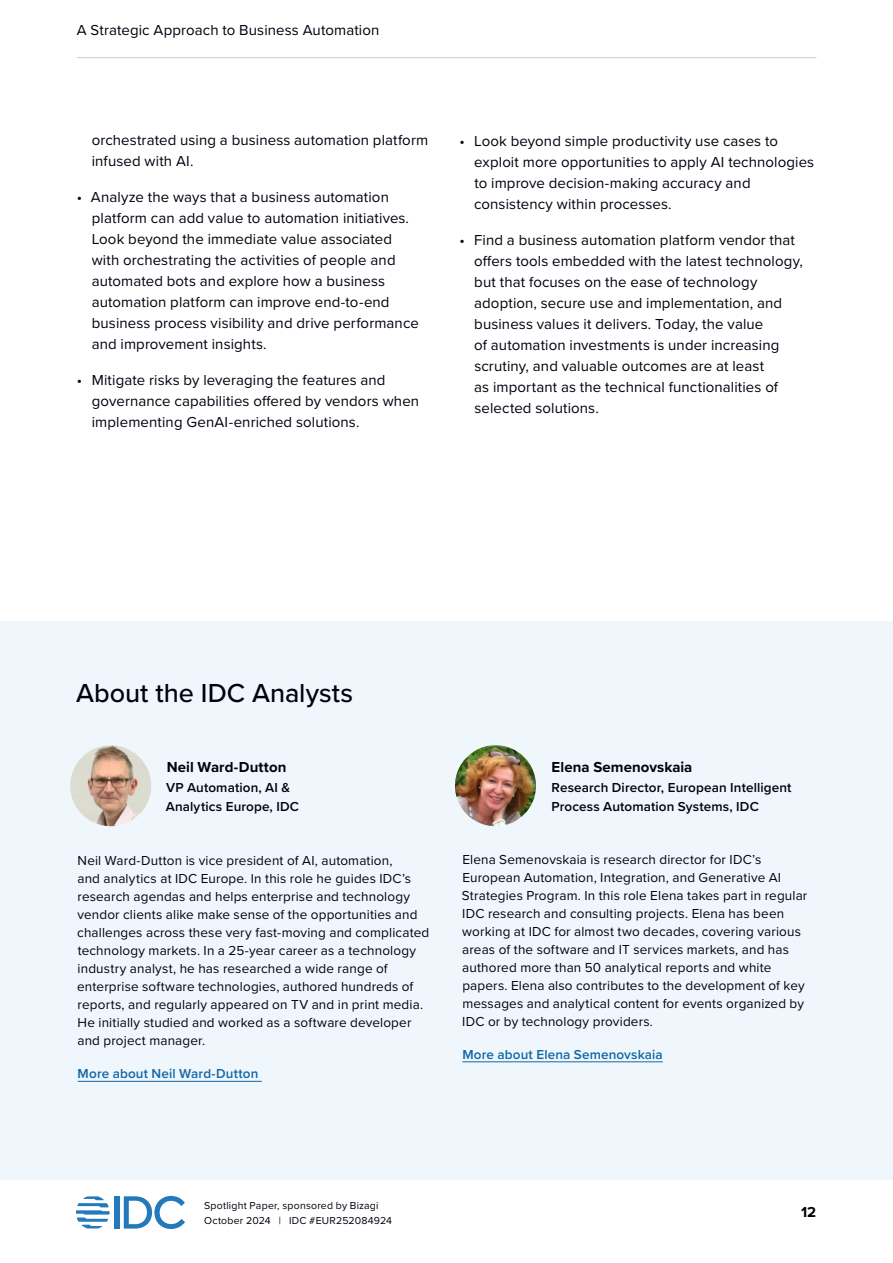
<style>
.page{position:relative;width:893px;height:1263px;background:#fff}
.page>*{position:absolute;margin:0;border:0;box-sizing:border-box;transform-origin:0 0}
.t1{font:500 27px "Proxima Nova";color:#01010f}
.t2{font:15px/21px "Proxima Nova";letter-spacing:.005em;color:#01010f}
.t3{font:700 15px "Proxima Nova";letter-spacing:.005em;color:#01010f}
.t4{font:700 15px "Proxima Nova";color:#000}
.t5{font:13.5px/18px "Proxima Nova";letter-spacing:.01em;color:#01010f}
.t6{font:600 13.5px/19.5px "Proxima Nova";letter-spacing:.01em;color:#01010f}
.t7{font:600 13.5px "Proxima Nova";letter-spacing:.01em;color:#1167a6}
.t8{font:10.5px/15px "Proxima Nova";letter-spacing:.02em;color:#01010f}
</style>
<div class="page">
<hr style="left:77px;top:57px;width:739px;height:1px;background:#ccc">
<div style="left:115px;top:1196px;width:5px;height:32px;background:#2279bc"></div>
<svg style="left:124px;top:1196px;width:60px;height:33px"></svg>
<svg style="left:76px;top:1196px;width:34px;height:32px"></svg>
<div style="left:0;top:621px;width:893px;height:559px;background:#eff7fc"></div>
<img style="left:70px;top:745px;width:81px;height:81px;border-radius:40px">
<img style="left:455px;top:745px;width:81px;height:81px;border-radius:40px">
<hr style="left:78px;top:1081px;width:184px;height:1px;background:#1167a6">
<hr style="left:462px;top:1061px;width:201px;height:1px;background:#1167a6">
<p class="t2" style="left:77px;top:18px;width:304px">A Strategic Approach to Business Automation</p>
<p class="t2" style="left:92px;top:129px;width:338px">orchestrated using a business automation platform infused with AI.</p>
<p class="t2" style="left:92px;top:186px;width:329px;text-indent:-15px">• Analyze the ways that a business automation platform can add value to automation initiatives.<br>Look beyond the immediate value associated with orchestrating the activities of people and automated bots and explore how a business automation platform can improve end-to-end business process visibility and drive performance and improvement insights.</p>
<p class="t2" style="left:92px;top:369px;width:329px;text-indent:-15px">• Mitigate risks by leveraging the features and governance capabilities offered by vendors when implementing GenAI-enriched solutions.</p>
<p class="t2" style="left:474px;top:130px;width:341px;text-indent:-15px">• Look beyond simple productivity use cases to exploit more opportunities to apply AI technologies to improve decision-making accuracy and consistency within processes.</p>
<p class="t2" style="left:474px;top:229px;width:330px;text-indent:-15px">• Find a business automation platform vendor that offers tools embedded with the latest technology, but that focuses on the ease of technology adoption, secure use and implementation, and business values it delivers. Today, the value<br>of automation investments is under increasing scrutiny, and valuable outcomes are at least<br>as important as the technical functionalities of selected solutions.</p>
<h1 class="t1" style="left:76px;top:673px;width:279px">About the IDC Analysts</h1>
<p class="t3" style="left:167px;top:756px;width:121px">Neil Ward-Dutton</p>
<p class="t6" style="left:166px;top:777px;width:135px">VP Automation, AI &amp;<br>Analytics Europe, IDC</p>
<p class="t5" style="left:77px;top:851px;width:353px">Neil Ward-Dutton is vice president of AI, automation,<br>and analytics at IDC Europe. In this role he guides IDC’s research agendas and helps enterprise and technology vendor clients alike make sense of the opportunities and challenges across these very fast-moving and complicated technology markets. In a 25-year career as a technology industry analyst, he has researched a wide range of enterprise software technologies, authored hundreds of reports, and regularly appeared on TV and in print media.<br>He initially studied and worked as a software developer and project manager.</p>
<p class="t7" style="left:78px;top:1064px;width:182px">More about Neil Ward-Dutton</p>
<p class="t3" style="left:551px;top:756px;width:142px">Elena Semenovskaia</p>
<p class="t6" style="left:552px;top:777px;width:241px">Research Director, European Intelligent<br>Process Automation Systems, IDC</p>
<p class="t5" style="left:462px;top:850px;width:347px">Elena Semenovskaia is research director for IDC’s European Automation, Integration, and Generative AI Strategies Program. In this role Elena takes part in regular IDC research and consulting projects. Elena has been working at IDC for almost two decades, covering various areas of the software and IT services markets, and has authored more than 50 analytical reports and white papers. Elena also contributes to the development of key messages and analytical content for events organized by IDC or by technology providers.</p>
<p class="t7" style="left:462px;top:1044px;width:202px">More about Elena Semenovskaia</p>
<p class="t8" style="left:204px;top:1198px;width:189px">Spotlight Paper, sponsored by Bizagi<br>October 2024 | IDC #EUR252084924</p>
<p class="t4" style="left:801px;top:1201px;width:17px">12</p>
</div>
